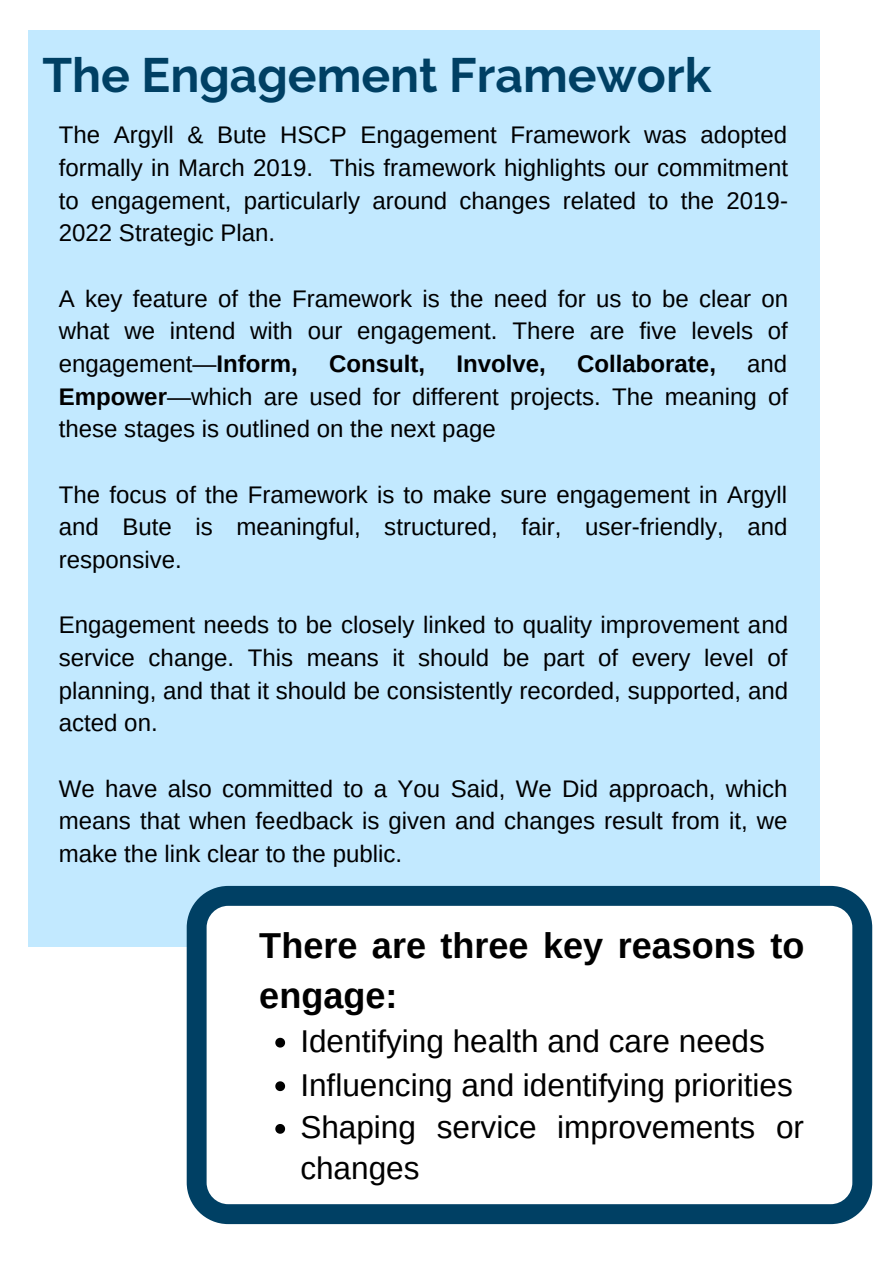
<style>
.page{position:relative;width:894px;height:1264px;background:#fff}
.page>*{position:absolute;margin:0;border:0;box-sizing:border-box;transform-origin:0 0}
.t1{font:700 48px "Raleway";color:#004064}
.t2{font:700 36px/49.8px "Arimo";color:#000}
.t3{font:31.5px/42.3px "Arimo";color:#000}
.t4{font:24px/32.7px "Arimo";color:#000;text-align:justify}
.t5{font:700 24px "Arimo";color:#000}
.s1{font-weight:700}
</style>
<div class="page">
<div style="left:29px;top:30px;width:790px;height:916px;background:#c2e9ff"></div>
<svg style="left:187px;top:885px;width:685px;height:339px"></svg>
<svg style="left:275px;top:1037px;width:10px;height:10px"></svg>
<svg style="left:275px;top:1081px;width:10px;height:10px"></svg>
<svg style="left:275px;top:1123px;width:10px;height:10px"></svg>
<h1 class="t1" style="left:42px;top:47px;width:670px">The Engagement Framework</h1>
<p class="t4" style="left:59px;top:118px;width:730px">The Argyll &amp; Bute HSCP Engagement Framework was adopted formally in March 2019. This framework highlights our commitment to engagement, particularly around changes related to the 2019- 2022 Strategic Plan.</p>
<p class="t4" style="left:59px;top:282px;width:730px">A key feature of the Framework is the need for us to be clear on what we intend with our engagement. There are five levels of engagement—<span class="s1">Inform,</span></p>
<p class="t4" style="left:59px;top:347px;width:730px;text-indent:688px">and <span class="s1">Empower</span>—which are used for different projects. The meaning of these stages is outlined on the next page</p>
<p class="t5" style="left:329px;top:350px;width:98px">Consult,</p>
<p class="t5" style="left:456px;top:350px;width:91px">Involve,</p>
<p class="t5" style="left:577px;top:350px;width:140px">Collaborate,</p>
<p class="t4" style="left:59px;top:478px;width:730px">The focus of the Framework is to make sure engagement in Argyll and Bute is meaningful, structured, fair, user-friendly, and responsive.</p>
<p class="t4" style="left:59px;top:608px;width:730px">Engagement needs to be closely linked to quality improvement and service change. This means it should be part of every level of planning, and that it should be consistently recorded, supported, and acted on.</p>
<p class="t4" style="left:59px;top:771px;width:730px">We have also committed to a You Said, We Did approach, which means that when feedback is given and changes result from it, we make the link clear to the public.</p>
<h2 class="t2" style="left:259px;top:920px;width:546px">There are three key reasons to engage:</h2>
<h3 class="t3" style="left:300px;top:1019px;width:505px">Identifying health and care needs<br>Influencing and identifying priorities<br>Shaping service improvements or changes</h3>
</div>
